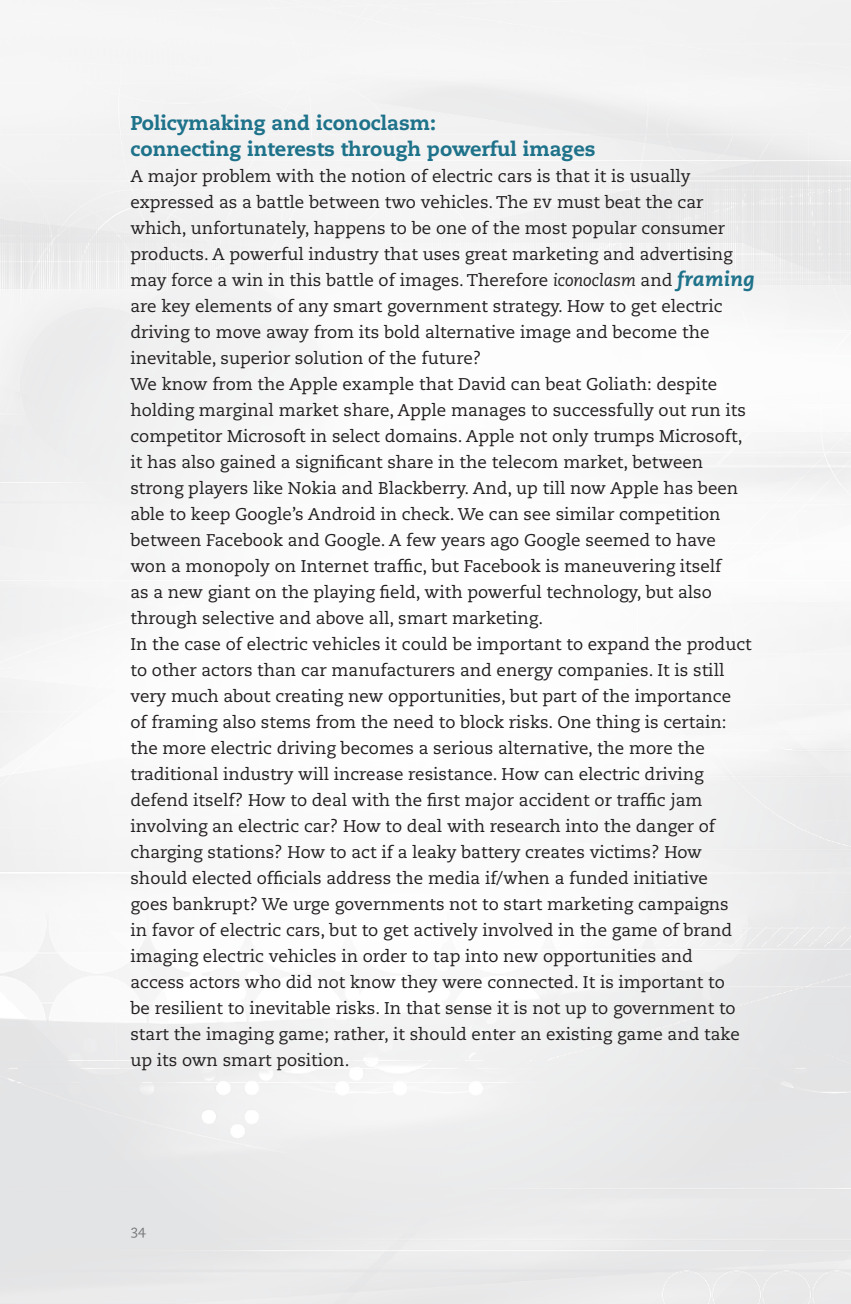
<style>
.page{position:relative;width:851px;height:1304px;background:#fff}
.page>*{position:absolute;margin:0;border:0;box-sizing:border-box;transform-origin:0 0}
.t1{font:20px/26px "Caecilia Heavy Os F";color:#1e728a}
.t2{font:17px/26px "Caecilia Roman Os F";color:#231f20}
.t3{font:14px "Caecilia Roman Os F";color:#76787b}
.s1{font-family:"Caecilia Roman SC"}
.s2{font-family:"Caecilia Italic Os F"}
.s3{font-family:"Caecilia";font-weight:800;font-style:italic;font-size:20px;color:#1e728a}
</style>
<div class="page">
<div style="left:0;top:0;width:850px;height:1304px;background:linear-gradient(to bottom,#f8f8f8,#efeff0)"></div>
<p class="t1" style="left:130px;top:110px;width:466px">Policymaking and iconoclasm:<br>connecting interests through powerful images</p>
<p class="t2" style="left:130px;top:163px;width:625px">A major problem with the notion of electric cars is that it is usually expressed as a battle between two vehicles. The <span class="s1">ev</span> must beat the car which, unfortunately, happens to be one of the most popular consumer products. A powerful industry that uses great marketing and advertising may force a win in this battle of images. Therefore <span class="s2">iconoclasm</span> and <span class="s3">framing </span>are key elements of any smart government strategy. How to get electric driving to move away from its bold alternative image and become the inevitable, superior solution of the future?<br>We know from the Apple example that David can beat Goliath: despite holding marginal market share, Apple manages to successfully out run its competitor Microsoft in select domains. Apple not only trumps Microsoft, it has also gained a significant share in the telecom market, between strong players like Nokia and Blackberry. And, up till now Apple has been able to keep Google’s Android in check. We can see similar competition between Facebook and Google. A few years ago Google seemed to have won a monopoly on Internet traffic, but Facebook is maneuvering itself<br>as a new giant on the playing field, with powerful technology, but also through selective and above all, smart marketing.<br>In the case of electric vehicles it could be important to expand the product to other actors than car manufacturers and energy companies. It is still very much about creating new opportunities, but part of the importance<br>of framing also stems from the need to block risks. One thing is certain: the more electric driving becomes a serious alternative, the more the traditional industry will increase resistance. How can electric driving defend itself? How to deal with the first major accident or traffic jam involving an electric car? How to deal with research into the danger of charging stations? How to act if a leaky battery creates victims? How should elected officials address the media if/when a funded initiative<br>goes bankrupt? We urge governments not to start marketing campaigns<br>in favor of electric cars, but to get actively involved in the game of brand imaging electric vehicles in order to tap into new opportunities and<br>access actors who did not know they were connected. It is important to<br>be resilient to inevitable risks. In that sense it is not up to government to start the imaging game; rather, it should enter an existing game and take up its own smart position.</p>
<p class="t3" style="left:130px;top:1222px;width:17px">34</p>
</div>
